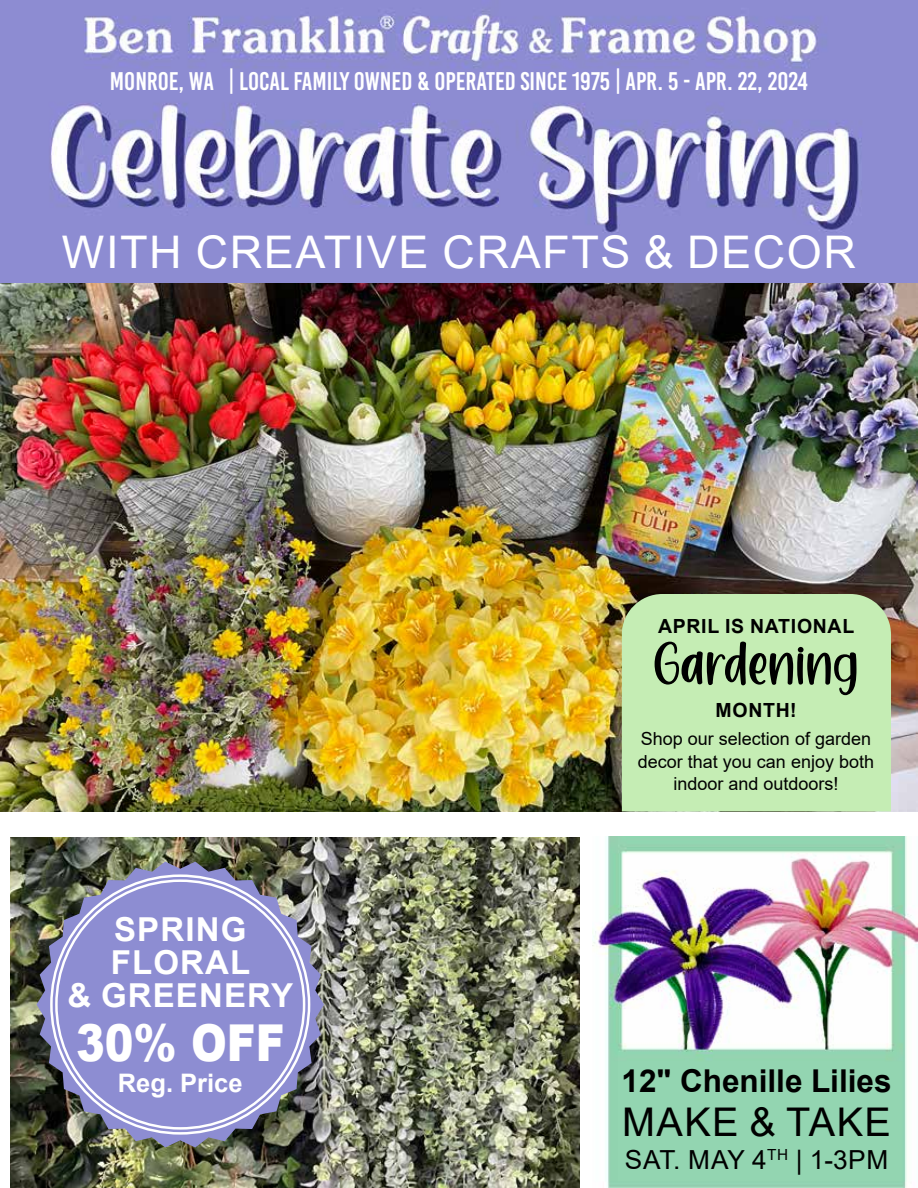
<style>
.page{position:relative;width:918px;height:1188px;background:#fff}
.page>*{position:absolute;margin:0;border:0;box-sizing:border-box;transform-origin:0 0}
.t1{font:66px "Caramel";color:#000}
.t2{font:900 50.85px "Arial";color:#fff;scale:.85 1}
.t3{font:45px "Arial";letter-spacing:.035em;color:#fff}
.t4{font:39.6px "Arial";letter-spacing:.035em;color:#000}
.t5{font:700 33px/33px "Arial";letter-spacing:.035em;color:#fff;text-align:center}
.t6{font:700 31.5px "Arial";color:#000}
.t7{font:26.25px "Arial";letter-spacing:.025em;color:#000}
.t8{font:25.5px "Bebas Kai";color:#fff}
.t9{font:700 25.5px "Arial";color:#fff}
.t10{font:700 19.5px "Arial";letter-spacing:.035em;color:#000}
.t11{font:18px/22.5px "Arial";color:#000;text-align:center}
</style>
<div class="page">
<img style="left:0;top:0;width:918px;height:284px">
<img style="left:593px;top:837px;width:325px;height:351px">
<img style="left:11px;top:837px;width:569px;height:351px">
<img style="left:0;top:284px;width:918px;height:528px">
<div style="left:622px;top:594px;width:269px;height:218px;background:#c5edb4"></div>
<img style="left:37px;top:862px;width:287px;height:286px">
<div style="left:54px;top:878px;width:253px;height:253px;background:#8d8dd2;border-radius:50%"></div>
<h3 class="t8" style="left:110px;top:68px;width:700px">MONROE, WA | LOCAL FAMILY OWNED &amp; OPERATED SINCE 1975 | APR. 5 - APR. 22, 2024</h3>
<h3 class="t3" style="left:62px;top:221px;width:795px">WITH CREATIVE CRAFTS &amp; DECOR</h3>
<h3 class="t5" style="left:67px;top:913px;width:227px">SPRING<br>FLORAL<br>&amp; GREENERY</h3>
<h2 class="t2" style="left:76px;top:1006px;width:247px">30% OFF</h2>
<h3 class="t9" style="left:118px;top:1065px;width:126px">Reg. Price</h3>
<p class="t10" style="left:658px;top:612px;width:198px">APRIL IS NATIONAL</p>
<h1 class="t1" style="left:653px;top:641px;width:207px">Gardening</h1>
<p class="t10" style="left:716px;top:696px;width:83px">MONTH!</p>
<p class="t11" style="left:638px;top:728px;width:238px">Shop our selection of garden decor that you can enjoy both indoor and outdoors!</p>
<h3 class="t6" style="left:622px;top:1058px;width:272px">12" Chenille Lilies</h3>
<h3 class="t4" style="left:622px;top:1095px;width:270px">MAKE &amp; TAKE</h3>
<h3 class="t7" style="left:625px;top:1142px;width:265px">SAT. MAY 4<sup>TH</sup> | 1-3PM</h3>
</div>
